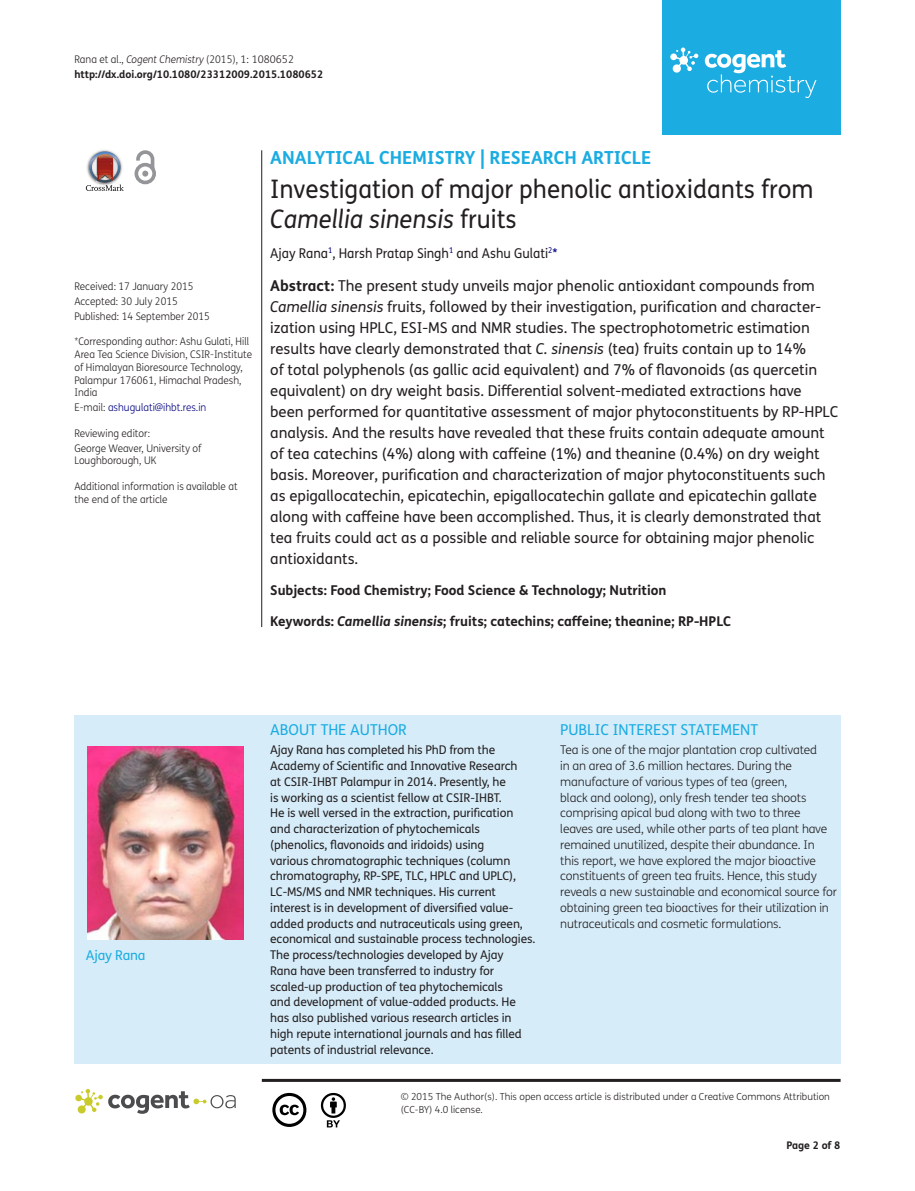
<style>
.page{position:relative;width:915px;height:1191px;background:#fff}
.page>*{position:absolute;margin:0;border:0;box-sizing:border-box;transform-origin:0 0}
.t1{font:25.5px/30px "FS Me Pro";color:#231f20;scale:.95 1}
.t2{font:700 18px "FS Me Pro";color:#1bace1}
.t3{font:15px/21px "FS Me Pro";color:#231f20}
.t4{font:15px "FS Me Pro";color:#1bace1}
.t5{font:700 13.5px "FS Me Pro";color:#231f20}
.t6{font:13.5px "FS Me Pro";color:#231f20;scale:.95 1}
.t7{font:13.5px "FS Me Pro";letter-spacing:-.01em;color:#1bace1}
.t8{font:12px/15.8px "FS Me Pro";letter-spacing:-.01em;color:#231f20}
.t9{font:300 12px/15.8px "FS Me Pro";letter-spacing:-.01em;color:#231f20}
.t10{font:300 10.5px/12.8px "FS Me Pro";color:#231f20;scale:.95 1}
.t11{font:700 10.5px/15px "FS Me Pro";color:#231f20}
.t12{font:300 10.5px "FS Me Pro";color:#000080;scale:.95 1}
.t13{font:300 9.75px/12.8px "FS Me Pro";color:#231f20}
.s1{font-weight:300}
.s2{font-weight:300;font-style:italic}
.s3{color:#231f20}
.s4{font-style:italic}
.s5{color:#000080}
.s6{font-weight:700}
</style>
<div class="page">
<div style="left:661px;top:0;width:179px;height:134px;background:#1bace1"></div>
<svg style="left:670px;top:48px;width:28px;height:25px"></svg>
<svg style="left:704px;top:50px;width:112px;height:48px"></svg>
<div style="left:74px;top:715px;width:766px;height:348px;background:#d6ecf9"></div>
<svg style="left:86px;top:151px;width:38px;height:40px"></svg>
<svg style="left:134px;top:150px;width:22px;height:34px"></svg>
<hr style="left:261px;top:150px;width:1px;height:477px;background:#231f20">
<hr style="left:262px;top:1078px;width:578px;height:3px;background:#231f20">
<svg style="left:75px;top:1089px;width:161px;height:24px"></svg>
<svg style="left:272px;top:1093px;width:34px;height:34px"></svg>
<svg style="left:321px;top:1093px;width:25px;height:34px"></svg>
<img style="left:88px;top:746px;width:155px;height:193px">
<p class="t11" style="left:74px;top:51px;width:250px"><span class="s1">Rana et al.,</span> <span class="s2">Cogent Chemistry</span> <span class="s1">(2015), 1: 1080652 </span>http://dx.doi.org/10.1080/23312009.2015.1080652</p>
<p class="t10" style="left:74px;top:279px;width:144px;line-height:14.9px">Received: 17 January 2015<br>Accepted: 30 July 2015<br>Published: 14 September 2015</p>
<p class="t10" style="left:74px;top:335px;width:188px">*Corresponding author: Ashu Gulati, Hill Area Tea Science Division, CSIR-Institute of Himalayan Bioresource Technology, Palampur 176061, Himachal Pradesh, India</p>
<p class="t12" style="left:74px;top:400px;width:140px"><span class="s3">E-mail:</span> ashugulati@ihbt.res.in</p>
<p class="t10" style="left:74px;top:425px;width:135px;line-height:14.9px">Reviewing editor:<br>George Weaver, University of</p>
<p class="t10" style="left:74px;top:454px;width:88px">Loughborough, UK</p>
<p class="t10" style="left:74px;top:479px;width:173px">Additional information is available at the end of the article</p>
<p class="t2" style="left:270px;top:143px;width:382px">ANALYTICAL CHEMISTRY | RESEARCH ARTICLE</p>
<h1 class="t1" style="left:270px;top:174px;width:573px">Investigation of major phenolic antioxidants from<br><span class="s4">Camellia sinensis</span> fruits</h1>
<p class="t6" style="left:270px;top:243px;width:304px">Ajay Rana<sup>1</sup>, Harsh Pratap Singh<sup>1</sup> and Ashu Gulati<sup>2</sup><span class="s5">*</span></p>
<p class="t3" style="left:270px;top:275px;width:569px"><span class="s6">Abstract:</span> The present study unveils major phenolic antioxidant compounds from <span class="s4">Camellia sinensis</span> fruits, followed by their investigation, purification and character&shy;ization using HPLC, ESI-MS and NMR studies. The spectrophotometric estimation results have clearly demonstrated that <span class="s4">C. sinensis</span> (tea) fruits contain up to 14%<br>of total polyphenols (as gallic acid equivalent) and 7% of flavonoids (as quercetin equivalent) on dry weight basis. Differential solvent-mediated extractions have been performed for quantitative assessment of major phytoconstituents by RP-HPLC analysis. And the results have revealed that these fruits contain adequate amount of tea catechins (4%) along with caffeine (1%) and theanine (0.4%) on dry weight basis. Moreover, purification and characterization of major phytoconstituents such as epigallocatechin, epicatechin, epigallocatechin gallate and epicatechin gallate along with caffeine have been accomplished. Thus, it is clearly demonstrated that tea fruits could act as a possible and reliable source for obtaining major phenolic antioxidants.</p>
<p class="t5" style="left:270px;top:580px;width:397px">Subjects: Food Chemistry; Food Science &amp; Technology; Nutrition</p>
<p class="t5" style="left:270px;top:611px;width:462px">Keywords: <span class="s4">Camellia sinensis</span>; fruits; catechins; caffeine; theanine; RP-HPLC</p>
<p class="t7" style="left:86px;top:946px;width:61px">Ajay Rana</p>
<p class="t4" style="left:270px;top:719px;width:138px">ABOUT THE AUTHOR</p>
<p class="t8" style="left:270px;top:742px;width:266px">Ajay Rana has completed his PhD from the Academy of Scientific and Innovative Research<br>at CSIR-IHBT Palampur in 2014. Presently, he<br>is working as a scientist fellow at CSIR-IHBT.<br>He is well versed in the extraction, purification and characterization of phytochemicals (phenolics, flavonoids and iridoids) using<br>various chromatographic techniques (column chromatography, RP-SPE, TLC, HPLC and UPLC), LC-MS/MS and NMR techniques. His current interest is in development of diversified value&shy;added products and nutraceuticals using green, economical and sustainable process technologies.<br>The process/technologies developed by Ajay<br>Rana have been transferred to industry for scaled-up production of tea phytochemicals<br>and development of value-added products. He has also published various research articles in high repute international journals and has filled patents of industrial relevance.</p>
<p class="t4" style="left:560px;top:719px;width:199px">PUBLIC INTEREST STATEMENT</p>
<p class="t9" style="left:560px;top:742px;width:278px">Tea is one of the major plantation crop cultivated<br>in an area of 3.6 million hectares. During the manufacture of various types of tea (green,<br>black and oolong), only fresh tender tea shoots comprising apical bud along with two to three<br>leaves are used, while other parts of tea plant have remained unutilized, despite their abundance. In<br>this report, we have explored the major bioactive constituents of green tea fruits. Hence, this study reveals a new sustainable and economical source for obtaining green tea bioactives for their utilization in nutraceuticals and cosmetic formulations.</p>
<p class="t13" style="left:400px;top:1090px;width:430px">© 2015 The Author(s). This open access article is distributed under a Creative Commons Attribution (CC-BY) 4.0 license.</p>
<p class="t11" style="left:786px;top:1137px;width:56px">Page 2 of 8</p>
</div>
